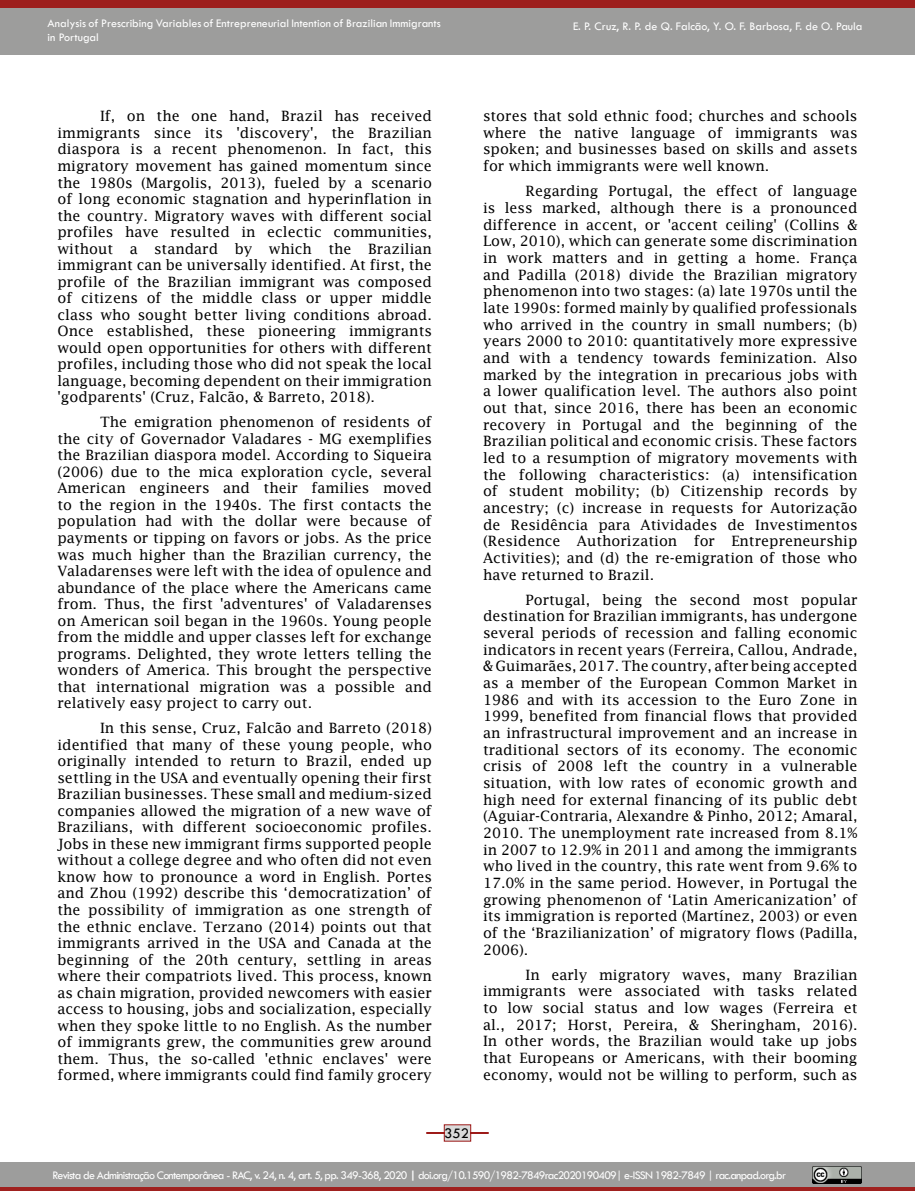
<style>
.page{position:relative;width:915px;height:1191px;background:#fff}
.page>*{position:absolute;margin:0;border:0;box-sizing:border-box;transform-origin:0 0}
.t1{font:15px "Tw Cen";color:#000}
.t2{font:14.25px/16.5px "Lucida Fax";color:#000;text-align:justify}
.t3{font:12px "Tw Cen";letter-spacing:-.06em;color:#fff}
.t4{font:12px "Tw Cen";color:#fff}
.s1{font-weight:700}
</style>
<div class="page">
<svg style="left:426px;top:1124px;width:63px;height:18px"></svg>
<hr style="left:914px;top:0;width:1px;height:54px;background:#9d9d9c">
<div style="left:0;top:1162px;width:914px;height:25px;background:#9d9d9c"></div>
<hr style="left:0;top:1187px;width:914px;height:4px;background:#a0211f">
<img style="left:812px;top:1166px;width:48px;height:17px">
<div style="left:0;top:0;width:914px;height:54px;background:#9d9d9c"></div>
<div style="left:0;top:0;width:914px;height:7px;background:#9d1a18"></div>
<p class="t4" style="left:48px;top:16px;width:394px">Analysis of Prescribing Variables of Entrepreneurial Intention of Brazilian Immigrants</p>
<p class="t4" style="left:572px;top:19px;width:291px">E. P. Cruz, R. P. de Q. Falcão, Y. O. F. Barbosa, F. de O. Paula</p>
<p class="t4" style="left:48px;top:30px;width:52px">in Portugal</p>
<p class="t2" style="left:57px;top:108px;width:376px;text-indent:43px">If, on the one hand, Brazil has received immigrants since its 'discovery', the Brazilian diaspora is a recent phenomenon. In fact, this migratory movement has gained momentum since the 1980s (Margolis, 2013), fueled by a scenario of long economic stagnation and hyperinflation in the country. Migratory waves with different social profiles have resulted in eclectic communities, without a standard by which the Brazilian immigrant can be universally identified. At first, the profile of the Brazilian immigrant was composed of citizens of the middle class or upper middle class who sought better living conditions abroad.<br>Once established, these pioneering immigrants would open opportunities for others with different profiles, including those who did not speak the local language, becoming dependent on their immigration 'godparents' (Cruz, Falcão, &amp; Barreto, 2018).</p>
<p class="t2" style="left:57px;top:414px;width:376px;text-indent:43px">The emigration phenomenon of residents of the city of Governador Valadares - MG exemplifies the Brazilian diaspora model. According to Siqueira (2006) due to the mica exploration cycle, several American engineers and their families moved to the region in the 1940s. The first contacts the population had with the dollar were because of payments or tipping on favors or jobs. As the price was much higher than the Brazilian currency, the Valadarenses were left with the idea of opulence and abundance of the place where the Americans came from. Thus, the first 'adventures' of Valadarenses on American soil began in the 1960s. Young people from the middle and upper classes left for exchange programs. Delighted, they wrote letters telling the wonders of America. This brought the perspective that international migration was a possible and relatively easy project to carry out.</p>
<p class="t2" style="left:57px;top:719px;width:376px;text-indent:43px">In this sense, Cruz, Falcão and Barreto (2018) identified that many of these young people, who originally intended to return to Brazil, ended up settling in the USA and eventually opening their first Brazilian businesses. These small and medium-sized companies allowed the migration of a new wave of Brazilians, with different socioeconomic profiles.<br>Jobs in these new immigrant firms supported people without a college degree and who often did not even know how to pronounce a word in English. Portes and Zhou (1992) describe this ‘democratization’ of the possibility of immigration as one strength of the ethnic enclave. Terzano (2014) points out that immigrants arrived in the USA and Canada at the beginning of the 20th century, settling in areas where their compatriots lived. This process, known as chain migration, provided newcomers with easier access to housing, jobs and socialization, especially when they spoke little to no English. As the number of immigrants grew, the communities grew around them. Thus, the so-called 'ethnic enclaves' were formed, where immigrants could find family grocery</p>
<p class="t2" style="left:483px;top:107px;width:376px">stores that sold ethnic food; churches and schools where the native language of immigrants was spoken; and businesses based on skills and assets for which immigrants were well known.</p>
<p class="t2" style="left:483px;top:183px;width:376px;text-indent:43px">Regarding Portugal, the effect of language is less marked, although there is a pronounced difference in accent, or 'accent ceiling' (Collins &amp; Low, 2010), which can generate some discrimination in work matters and in getting a home. França and Padilla (2018) divide the Brazilian migratory phenomenon into two stages: (a) late 1970s until the late 1990s: formed mainly by qualified professionals who arrived in the country in small numbers; (b) years 2000 to 2010: quantitatively more expressive and with a tendency towards feminization. Also marked by the integration in precarious jobs with a lower qualification level. The authors also point out that, since 2016, there has been an economic recovery in Portugal and the beginning of the Brazilian political and economic crisis. These factors led to a resumption of migratory movements with the following characteristics: (a) intensification of student mobility; (b) Citizenship records by ancestry; (c) increase in requests for Autorização de Residência para Atividades de Investimentos (Residence Authorization for Entrepreneurship Activities); and (d) the re-emigration of those who have returned to Brazil.</p>
<p class="t2" style="left:483px;top:591px;width:376px;text-indent:43px">Portugal, being the second most popular destination for Brazilian immigrants, has undergone several periods of recession and falling economic indicators in recent years (Ferreira, Callou, Andrade, &amp; Guimarães, 2017. The country, after being accepted as a member of the European Common Market in 1986 and with its accession to the Euro Zone in 1999, benefited from financial flows that provided an infrastructural improvement and an increase in traditional sectors of its economy. The economic crisis of 2008 left the country in a vulnerable situation, with low rates of economic growth and high need for external financing of its public debt (Aguiar-Contraria, Alexandre &amp; Pinho, 2012; Amaral, 2010. The unemployment rate increased from 8.1% in 2007 to 12.9% in 2011 and among the immigrants who lived in the country, this rate went from 9.6% to 17.0% in the same period. However, in Portugal the growing phenomenon of ‘Latin Americanization’ of its immigration is reported (Martínez, 2003) or even of the ‘Brazilianization’ of migratory flows (Padilla, 2006).</p>
<p class="t2" style="left:483px;top:966px;width:376px;text-indent:43px">In early migratory waves, many Brazilian immigrants were associated with tasks related to low social status and low wages (Ferreira et al., 2017; Horst, Pereira, &amp; Sheringham, 2016).<br>In other words, the Brazilian would take up jobs that Europeans or Americans, with their booming economy, would not be willing to perform, such as</p>
<p class="t1" style="left:444px;top:1123px;width:26px">352</p>
<p class="t3" style="left:53px;top:1167px;width:734px">Revista de Administração Contemporânea - RAC, v. 24, n. 4, art. 5, pp. 349-368, 2020 <span class="s1">|</span> doi.org/10.1590/1982-7849rac2020190409| e-ISSN 1982-7849 | rac.anpad.org.br</p>
</div>
